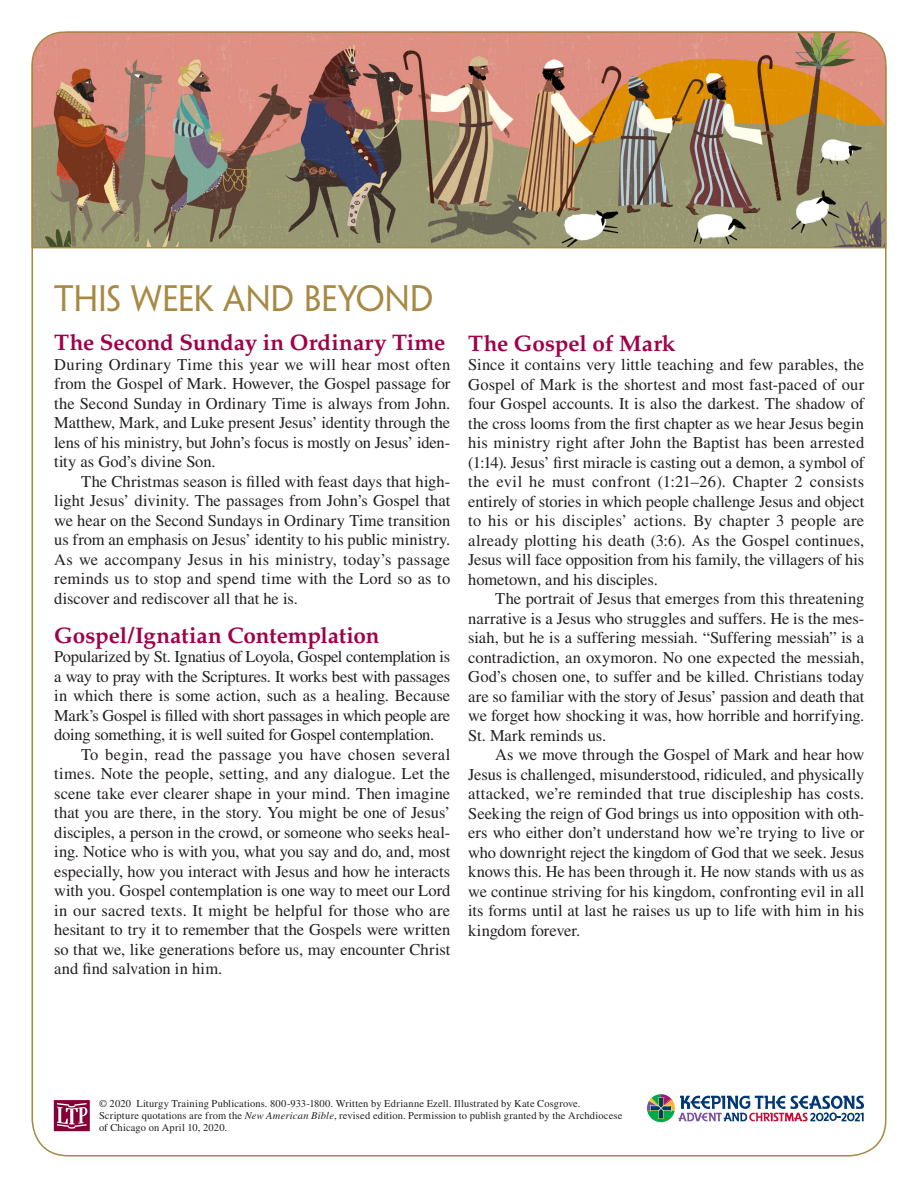
<style>
.page{position:relative;width:918px;height:1188px;background:#fff}
.page>*{position:absolute;margin:0;border:0;box-sizing:border-box;transform-origin:0 0}
.sect1__back_CHRSMS{font:33px "Penumbra Flare Std";letter-spacing:-.01em;color:#a78942}
.h1__back_CHRSMS{font:700 22.5px "Palatino LT Std";letter-spacing:-.005em;color:#a00149}
.para__back{font:16.5px/19.5px "Times LT Std";letter-spacing:-.005em;color:#231f20;text-align:justify}
.t1{font:10.5px/12px "Times LT Std";letter-spacing:.015em;color:#231f20}
.s1{font-style:italic}
</style>
<div class="page">
<svg style="left:54px;top:1100px;width:36px;height:31px"></svg>
<svg style="left:31px;top:31px;width:856px;height:218px;background:#aa886b"></svg>
<svg style="left:647px;top:1094px;width:217px;height:28px"></svg>
<p class="sect1__back_CHRSMS" style="left:54px;top:279px;width:380px">THIS WEEK AND BEYOND</p>
<p class="h1__back_CHRSMS" style="left:54px;top:330px;width:393px">The Second Sunday in Ordinary Time</p>
<p class="para__back" style="left:54px;top:355px;width:398px">During Ordinary Time this year we will hear most often from the Gospel of Mark. However, the Gospel passage for the Second Sunday in Ordinary Time is always from John.<br>Matthew, Mark, and Luke present Jesus’ identity through the lens of his ministry, but John’s focus is mostly on Jesus’ iden&shy;tity as God’s divine Son.</p>
<p class="para__back" style="left:54px;top:472px;width:398px;text-indent:27px">The Christmas season is filled with feast days that high&shy;light Jesus’ divinity. The passages from John’s Gospel that we hear on the Second Sundays in Ordinary Time transition us from an emphasis on Jesus’ identity to his public ministry.<br>As we accompany Jesus in his ministry, today’s passage reminds us to stop and spend time with the Lord so as to discover and rediscover all that he is.</p>
<p class="h1__back_CHRSMS" style="left:54px;top:622px;width:327px">Gospel/Ignatian Contemplation</p>
<p class="para__back" style="left:54px;top:647px;width:398px">Popularized by St. Ignatius of Loyola, Gospel contemplation is a way to pray with the Scriptures. It works best with passages in which there is some action, such as a healing. Because Mark’s Gospel is filled with short passages in which people are doing something, it is well suited for Gospel contemplation.</p>
<p class="para__back" style="left:54px;top:745px;width:398px;text-indent:27px">To begin, read the passage you have chosen several times. Note the people, setting, and any dialogue. Let the scene take ever clearer shape in your mind. Then imagine that you are there, in the story. You might be one of Jesus’ disciples, a person in the crowd, or someone who seeks heal&shy;ing. Notice who is with you, what you say and do, and, most especially, how you interact with Jesus and how he interacts with you. Gospel contemplation is one way to meet our Lord in our sacred texts. It might be helpful for those who are hesitant to try it to remember that the Gospels were written so that we, like generations before us, may encounter Christ and find salvation in him.</p>
<p class="h1__back_CHRSMS" style="left:468px;top:330px;width:209px">The Gospel of Mark</p>
<p class="para__back" style="left:468px;top:355px;width:398px">Since it contains very little teaching and few parables, the Gospel of Mark is the shortest and most fast-paced of our four Gospel accounts. It is also the darkest. The shadow of the cross looms from the first chapter as we hear Jesus begin his ministry right after John the Baptist has been arrested (1:14). Jesus’ first miracle is casting out a demon, a symbol of the evil he must confront (1:21–26). Chapter 2 consists entirely of stories in which people challenge Jesus and object to his or his disciples’ actions. By chapter 3 people are already plotting his death (3:6). As the Gospel continues, Jesus will face opposition from his family, the villagers of his hometown, and his disciples.</p>
<p class="para__back" style="left:468px;top:589px;width:398px;text-indent:27px">The portrait of Jesus that emerges from this threatening narrative is a Jesus who struggles and suffers. He is the mes&shy;siah, but he is a suffering messiah. “Suffering messiah” is a contradiction, an oxymoron. No one expected the messiah, God’s chosen one, to suffer and be killed. Christians today are so familiar with the story of Jesus’ passion and death that we forget how shocking it was, how horrible and horrifying.<br>St. Mark reminds us.</p>
<p class="para__back" style="left:468px;top:745px;width:398px;text-indent:27px">As we move through the Gospel of Mark and hear how Jesus is challenged, misunderstood, ridiculed, and physically attacked, we’re reminded that true discipleship has costs.<br>Seeking the reign of God brings us into opposition with oth&shy;ers who either don’t understand how we’re trying to live or who downright reject the kingdom of God that we seek. Jesus knows this. He has been through it. He now stands with us as we continue striving for his kingdom, confronting evil in all its forms until at last he raises us up to life with him in his kingdom forever.</p>
<p class="t1" style="left:99px;top:1097px;width:525px">© 2020 Liturgy Training Publications. 800-933-1800. Written by Edrianne Ezell. Illustrated by Kate Cosgrove.<br>Scripture quotations are from the <span class="s1">New American Bible</span>, revised edition. Permission to publish granted by the Archdiocese of Chicago on April 10, 2020.</p>
</div>
